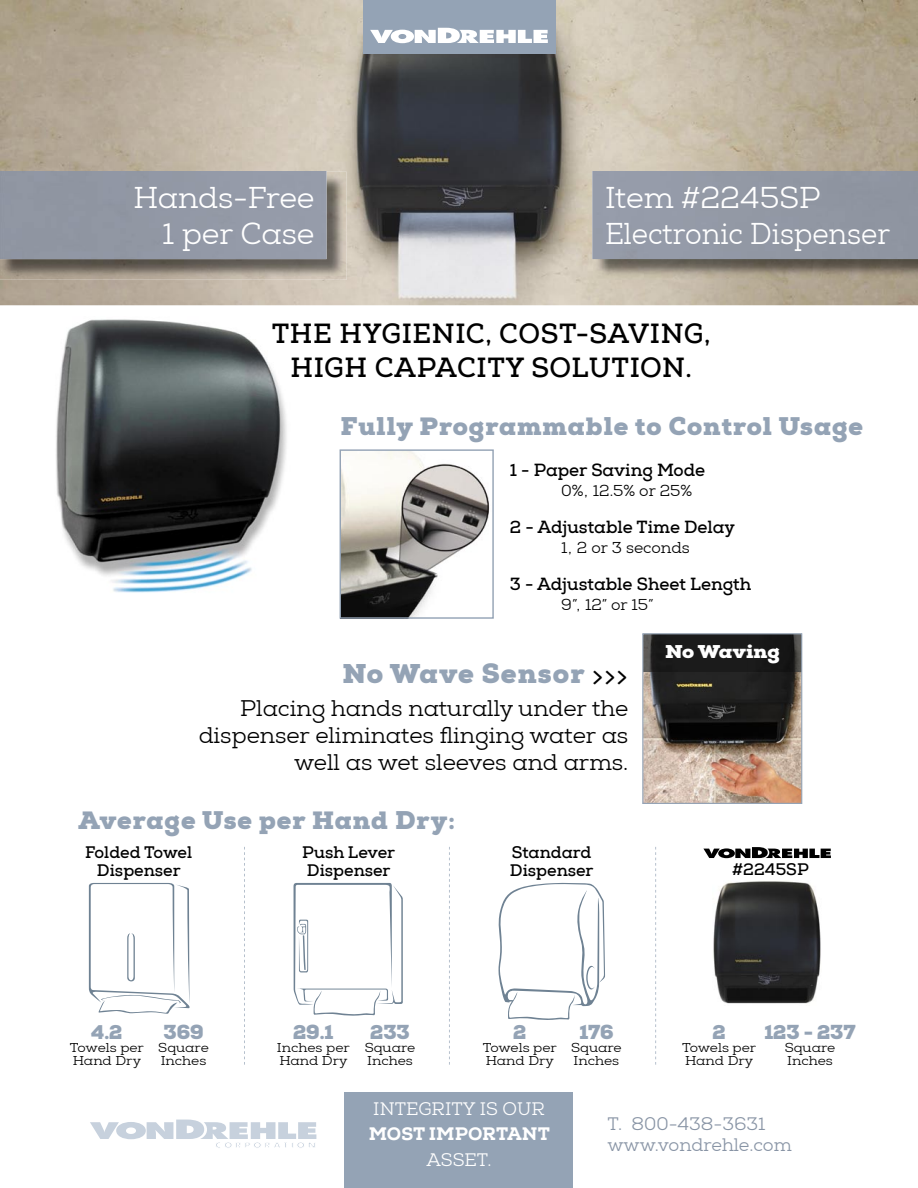
<style>
.page{position:relative;width:918px;height:1188px;background:#fff}
.page>*{position:absolute;margin:0;border:0;box-sizing:border-box;transform-origin:0 0}
.t1{font:33px "Nexa Slab";color:#000}
.t2{font:30px/36px "Nexa Slab";color:#fff}
.t3{font:700 27px/34.5px "Nexa Slab";letter-spacing:.02em;color:#000;text-align:center}
.t4{font:900 27px "Nexa Slab";letter-spacing:.04em;color:#94a3b5}
.t5{font:900 24.9px "Nexa Slab";letter-spacing:.04em;color:#94a3b5}
.t6{font:22.5px/27px "Nexa Slab";color:#000;text-align:right}
.t7{font:900 19.65px "Nexa Slab";color:#94a3b5}
.t8{font:900 18.45px "Nexa Slab";color:#fff;scale:1.08 1}
.t9{font:18px/21px "Nexa Slab";color:#8894a5}
.t10{font:18px "Nexa Slab";color:#fff}
.t11{font:800 18px "Nexa Slab";color:#fff}
.t12{font:700 17.1px "Nexa Slab";color:#000}
.t13{font:700 16.35px/17.7px "Nexa Slab";color:#000}
.t14{font:15.75px "Nexa Slab";color:#000}
.t15{font:12.75px/12.8px "Nexa Slab";color:#000;scale:1.08 1}
</style>
<div class="page">
<img style="left:56px;top:319px;width:231px;height:274px">
<img style="left:0;top:0;width:918px;height:305px">
<div style="left:363px;top:0;width:192px;height:54px;background:#94a3b5"></div>
<img style="left:592px;top:171px;width:326px;height:109px">
<svg style="left:370px;top:28px;width:178px;height:15px"></svg>
<img style="left:0;top:172px;width:347px;height:108px">
<div style="left:0;top:171px;width:327px;height:88px;background:#9298a5"></div>
<div style="left:344px;top:1093px;width:229px;height:95px;background:#94a3b5"></div>
<svg style="left:90px;top:1120px;width:226px;height:28px"></svg>
<svg style="left:340px;top:449px;width:154px;height:170px"></svg>
<svg style="left:642px;top:633px;width:160px;height:171px;background:#655951"></svg>
<svg style="left:244px;top:847px;width:1px;height:218px"></svg>
<svg style="left:89px;top:883px;width:101px;height:131px"></svg>
<svg style="left:294px;top:883px;width:109px;height:133px"></svg>
<svg style="left:498px;top:883px;width:107px;height:137px"></svg>
<img style="left:713px;top:881px;width:108px;height:123px">
<svg style="left:703px;top:847px;width:128px;height:11px"></svg>
<svg style="left:449px;top:847px;width:1px;height:218px"></svg>
<svg style="left:655px;top:847px;width:1px;height:218px"></svg>
<h2 class="t2" style="left:134px;top:180px;width:182px;text-align:right">Hands-Free<br>1 per Case</h2>
<h2 class="t2" style="left:605px;top:180px;width:287px">Item #2245SP<br>Electronic Dispenser</h2>
<h3 class="t3" style="left:272px;top:317px;width:440px">THE HYGIENIC, COST-SAVING,<br>HIGH CAPACITY SOLUTION.</h3>
<h3 class="t5" style="left:341px;top:410px;width:524px">Fully Programmable to Control Usage</h3>
<h3 class="t12" style="left:510px;top:460px;width:197px">1 - Paper Saving Mode</h3>
<p class="t14" style="left:561px;top:481px;width:132px">0%, 12.5% or 25%</p>
<h3 class="t12" style="left:510px;top:517px;width:227px">2 - Adjustable Time Delay</h3>
<p class="t14" style="left:561px;top:538px;width:130px">1, 2 or 3 seconds</p>
<h3 class="t12" style="left:510px;top:574px;width:243px">3 - Adjustable Sheet Length</h3>
<p class="t14" style="left:561px;top:595px;width:94px">9”, 12” or 15”</p>
<h3 class="t4" style="left:342px;top:657px;width:244px">No Wave Sensor</h3>
<h3 class="t6" style="left:199px;top:695px;width:431px">Placing hands naturally under the dispenser eliminates flinging water as well as wet sleeves and arms.</h3>
<h1 class="t1" style="left:592px;top:657px;width:38px">&gt;&gt;&gt;</h1>
<h3 class="t5" style="left:78px;top:805px;width:378px">Average Use per Hand Dry:</h3>
<p class="t13" style="left:85px;top:844px;width:109px;text-align:center">Folded Towel<br>Dispenser</p>
<p class="t13" style="left:302px;top:844px;width:95px">Push Lever<br>Dispenser</p>
<p class="t13" style="left:510px;top:844px;width:85px">Standard<br>Dispenser</p>
<h3 class="t8" style="left:665px;top:640px;width:108px">No Waving</h3>
<p class="t13" style="left:732px;top:861px;width:78px">#2245SP</p>
<h3 class="t7" style="left:91px;top:1020px;width:33px">4.2</h3>
<p class="t15" style="left:70px;top:1041px;width:70px">Towels per<br>Hand Dry</p>
<h3 class="t7" style="left:163px;top:1020px;width:42px">369</h3>
<p class="t15" style="left:158px;top:1041px;width:48px">Square<br>Inches</p>
<h3 class="t7" style="left:293px;top:1020px;width:42px">29.1</h3>
<p class="t15" style="left:277px;top:1041px;width:69px">Inches per<br>Hand Dry</p>
<h3 class="t7" style="left:370px;top:1020px;width:41px">233</h3>
<p class="t15" style="left:365px;top:1041px;width:48px">Square<br>Inches</p>
<h3 class="t7" style="left:513px;top:1020px;width:15px">2</h3>
<p class="t15" style="left:483px;top:1041px;width:70px">Towels per<br>Hand Dry</p>
<h3 class="t7" style="left:579px;top:1020px;width:36px">176</h3>
<p class="t15" style="left:571px;top:1041px;width:48px">Square<br>Inches</p>
<h3 class="t7" style="left:712px;top:1020px;width:15px">2</h3>
<p class="t15" style="left:682px;top:1041px;width:70px">Towels per<br>Hand Dry</p>
<h3 class="t7" style="left:764px;top:1020px;width:93px">123 - 237</h3>
<p class="t15" style="left:785px;top:1041px;width:48px">Square<br>Inches</p>
<h3 class="t10" style="left:373px;top:1098px;width:173px">INTEGRITY IS OUR</h3>
<h3 class="t11" style="left:369px;top:1123px;width:183px">MOST IMPORTANT</h3>
<h3 class="t10" style="left:427px;top:1149px;width:66px">ASSET.</h3>
<h3 class="t9" style="left:608px;top:1113px;width:186px">T. 800-438-3631 www.vondrehle.com</h3>
</div>
